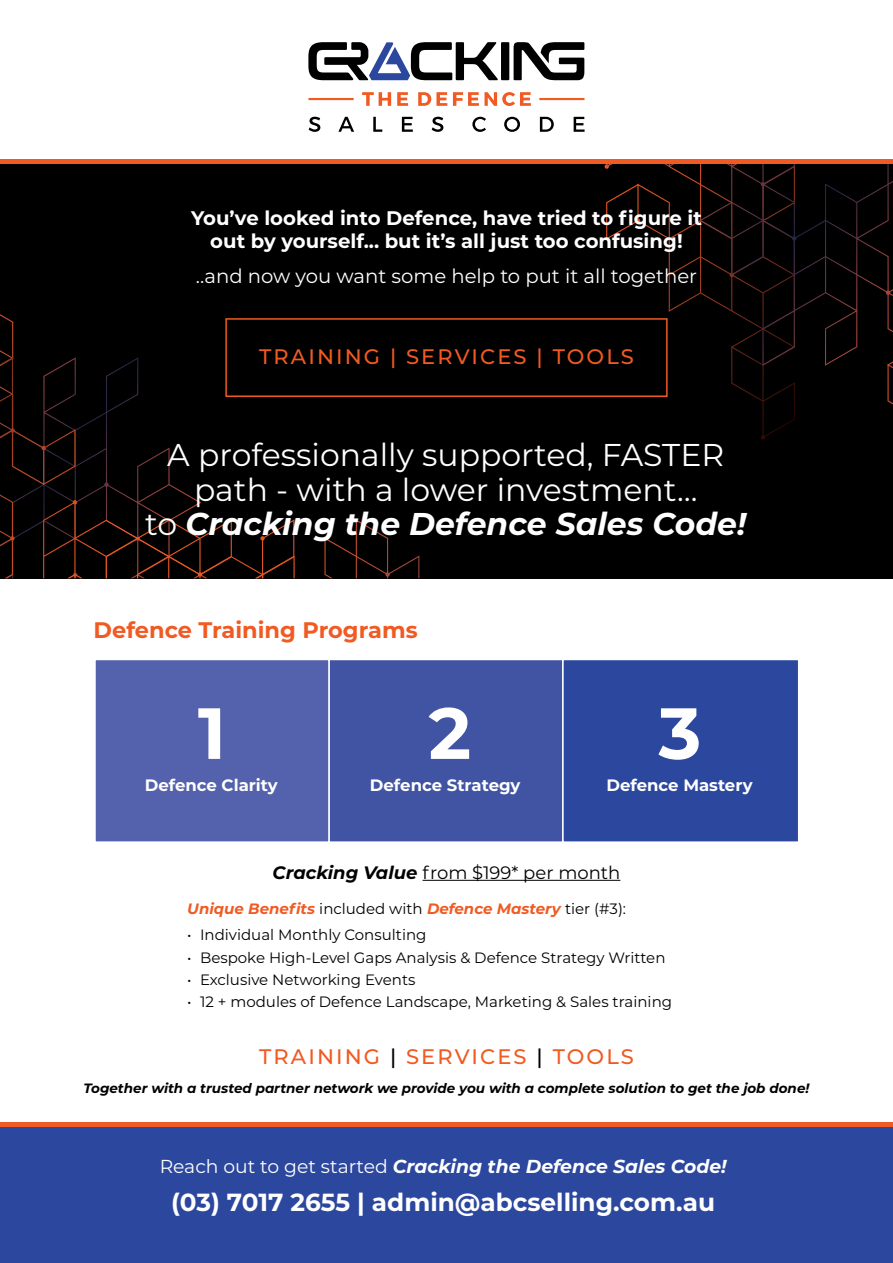
<style>
.page{position:relative;width:893px;height:1263px;background:#fff}
.page>*{position:absolute;margin:0;border:0;box-sizing:border-box;transform-origin:0 0}
.t1{font:700 72.3px "Montserrat";color:#fff}
.t2{font:31.5px/34.8px "Montserrat";color:#fff;text-align:center}
.t3{font:700 24.75px "Montserrat";color:#fff}
.t4{font:700 22.5px "Montserrat";color:#f15a22}
.t5{font:500 21px "Montserrat";letter-spacing:.1em;color:#f15a22}
.t6{font:700 19.65px/23.5px "Montserrat";color:#fff;text-align:center}
.t7{font:19.65px "Montserrat";color:#fff}
.t8{font:italic 700 18.75px "Montserrat";color:#fff}
.t9{font:18px "Montserrat";color:#000}
.t10{font:700 16.5px "Montserrat";color:#fff}
.t11{font:15px "Montserrat";color:#000}
.t12{font:italic 700 15px "Montserrat";color:#f15a22}
.t13{font:italic 700 13.5px "Montserrat";color:#000}
.s1{font-weight:700;font-style:italic}
.s2{font-weight:400;font-style:normal;color:#000}
.s3{color:#000}
.s4{font-weight:400;font-style:normal}
</style>
<div class="page">
<svg style="left:308px;top:42px;width:277px;height:90px"></svg>
<div style="left:0;top:1124px;width:893px;height:139px;background:#2c479e"></div>
<div style="left:0;top:164px;width:893px;height:414px;background:#000"></div>
<hr style="left:423px;top:880px;width:197px;height:1px;background:#000">
<div style="left:329px;top:659px;width:234px;height:183px;background:#4154a4"></div>
<div style="left:328px;top:659px;width:236px;height:184px;border:2px solid #fff"></div>
<div style="left:95px;top:659px;width:234px;height:183px;background:#5461ac"></div>
<div style="left:94px;top:659px;width:236px;height:184px;border:2px solid #fff"></div>
<div style="left:563px;top:659px;width:236px;height:183px;background:#2c479e"></div>
<div style="left:562px;top:659px;width:237px;height:184px;border:2px solid #fff"></div>
<div style="left:225px;top:318px;width:443px;height:79px;border:2px solid #f15a22"></div>
<hr style="left:0;top:160px;width:893px;height:4px;background:#f15a22">
<div style="left:0;top:1122px;width:893px;height:5px;background:#f15a22"></div>
<h3 class="t6" style="left:191px;top:205px;width:512px">You’ve looked into Defence, have tried to figure it out by yourself... but it’s all just too confusing!</h3>
<h3 class="t7" style="left:196px;top:262px;width:503px">..and now you want some help to put it all together</h3>
<h3 class="t5" style="left:259px;top:342px;width:376px">TRAINING | SERVICES | TOOLS</h3>
<h2 class="t2" style="left:145px;top:436px;width:602px">A professionally supported, FASTER path - with a lower investment…<br>to <span class="s1">Cracking the Defence Sales Code!</span></h2>
<h3 class="t4" style="left:94px;top:614px;width:326px">Defence Training Programs</h3>
<h1 class="t1" style="left:198px;top:681px;width:30px">1</h1>
<h1 class="t1" style="left:428px;top:681px;width:44px">2</h1>
<h1 class="t1" style="left:658px;top:681px;width:44px">3</h1>
<p class="t10" style="left:145px;top:773px;width:135px">Defence Clarity</p>
<p class="t10" style="left:370px;top:773px;width:152px">Defence Strategy</p>
<p class="t10" style="left:606px;top:773px;width:148px">Defence Mastery</p>
<p class="t9" style="left:273px;top:860px;width:349px"><span class="s1">Cracking Value</span> from $199* per month</p>
<p class="t12" style="left:187px;top:898px;width:440px">Unique Benefits <span class="s2">included with</span> Defence Mastery <span class="s2">tier (#3):</span></p>
<p class="t11" style="left:187px;top:925px;width:241px">• Individual Monthly Consulting</p>
<p class="t11" style="left:187px;top:947px;width:480px">• Bespoke High-Level Gaps Analysis &amp; Defence Strategy Written</p>
<p class="t11" style="left:187px;top:969px;width:230px">• Exclusive Networking Events</p>
<p class="t11" style="left:187px;top:991px;width:486px">• 12 + modules of Defence Landscape, Marketing &amp; Sales training</p>
<h3 class="t5" style="left:259px;top:1041px;width:376px">TRAINING <span class="s3">|</span> SERVICES <span class="s3">|</span> TOOLS</h3>
<p class="t13" style="left:84px;top:1078px;width:727px">Together with a trusted partner network we provide you with a complete solution to get the job done!</p>
<p class="t8" style="left:160px;top:1152px;width:568px"><span class="s4">Reach out to get started</span> Cracking the Defence Sales Code!</p>
<h3 class="t3" style="left:171px;top:1184px;width:546px">(03) 7017 2655 | admin@abcselling.com.au</h3>
</div>
